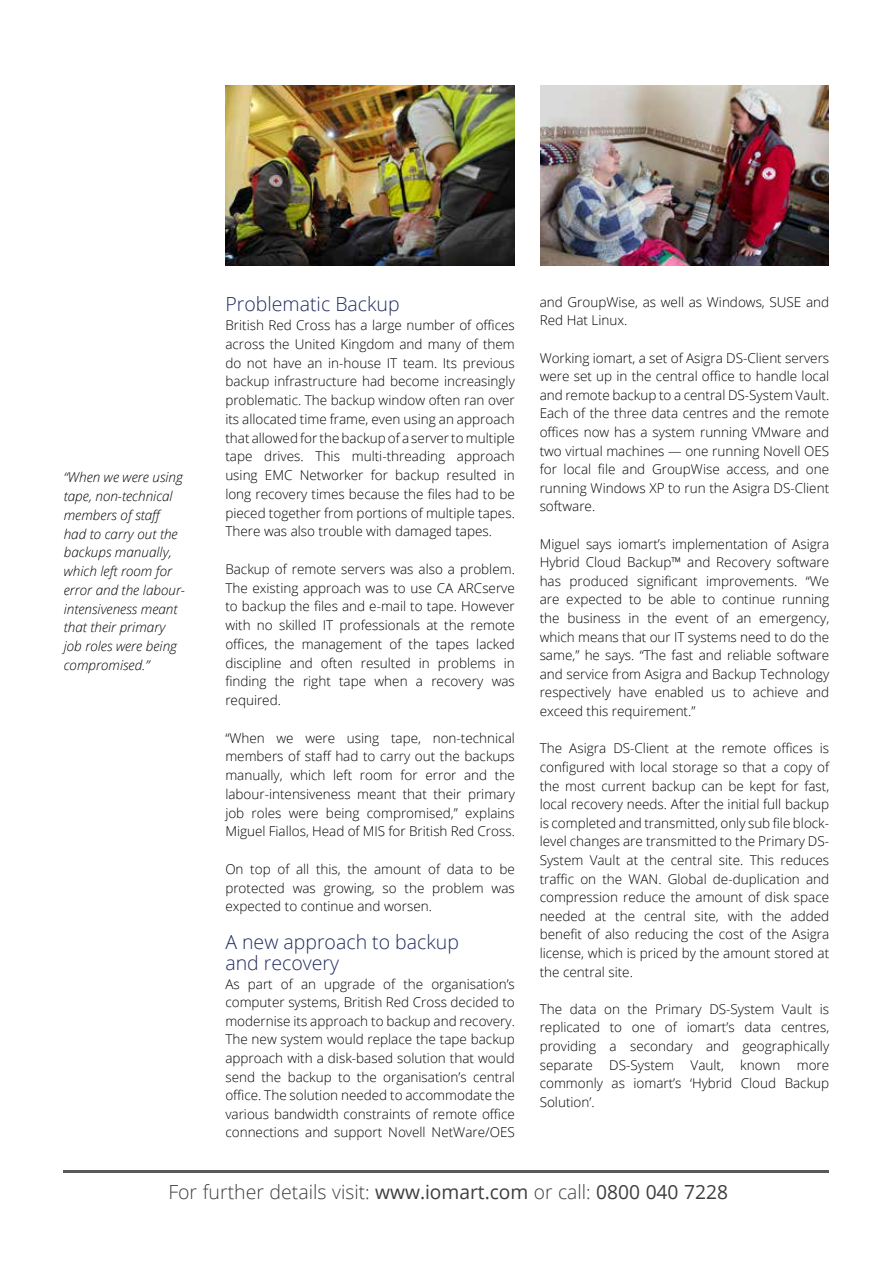
<style>
.page{position:relative;width:893px;height:1263px;background:#fff}
.page>*{position:absolute;margin:0;border:0;box-sizing:border-box;transform-origin:0 0}
.t1{font:300 19.5px "Open Sans";color:#3e3e3e}
.t2{font:300 19.5px/21px "Open Sans";color:#1f2b5f}
.t3{font:300 13.5px/18.6px "Open Sans";color:#000;text-align:justify}
.t4{font:italic 300 13.5px/18.8px "Open Sans";color:#000}
.s1{font-weight:400}
</style>
<div class="page">
<img style="left:225px;top:85px;width:289px;height:181px">
<img style="left:540px;top:85px;width:289px;height:181px">
<hr style="left:64px;top:1170px;width:765px;height:2px;background:#58595b">
<p class="t4" style="left:64px;top:468px;width:123px">“When we were using tape, non-technical members of staff had to carry out the backups manually, which left room for error and the labour&shy;intensiveness meant that their primary job roles were being compromised.”</p>
<h1 class="t2" style="left:225px;top:293px;width:176px">Problematic Backup</h1>
<p class="t3" style="left:225px;top:315px;width:291px">British Red Cross has a large number of offices across the United Kingdom and many of them do not have an in-house IT team. Its previous backup infrastructure had become increasingly problematic. The backup window often ran over its allocated time frame, even using an approach that allowed for the backup of a server to multiple tape drives. This multi-threading approach using EMC Networker for backup resulted in long recovery times because the files had to be pieced together from portions of multiple tapes.<br>There was also trouble with damaged tapes.</p>
<p class="t3" style="left:225px;top:559px;width:291px">Backup of remote servers was also a problem.<br>The existing approach was to use CA ARCserve to backup the files and e-mail to tape. However with no skilled IT professionals at the remote offices, the management of the tapes lacked discipline and often resulted in problems in finding the right tape when a recovery was required.</p>
<p class="t3" style="left:225px;top:728px;width:291px">“When we were using tape, non-technical members of staff had to carry out the backups manually, which left room for error and the labour-intensiveness meant that their primary job roles were being compromised,” explains Miguel Fiallos, Head of MIS for British Red Cross.</p>
<p class="t3" style="left:225px;top:859px;width:291px">On top of all this, the amount of data to be protected was growing, so the problem was expected to continue and worsen.</p>
<h1 class="t2" style="left:225px;top:931px;width:235px">A new approach to backup and recovery</h1>
<p class="t3" style="left:225px;top:974px;width:291px">As part of an upgrade of the organisation’s computer systems, British Red Cross decided to modernise its approach to backup and recovery.<br>The new system would replace the tape backup approach with a disk-based solution that would send the backup to the organisation’s central office. The solution needed to accommodate the various bandwidth constraints of remote office connections and support Novell NetWare/OES</p>
<p class="t3" style="left:540px;top:292px;width:291px">and GroupWise, as well as Windows, SUSE and<br>Red Hat Linux.</p>
<p class="t3" style="left:540px;top:348px;width:291px">Working iomart, a set of Asigra DS-Client servers were set up in the central office to handle local and remote backup to a central DS-System Vault.<br>Each of the three data centres and the remote offices now has a system running VMware and two virtual machines — one running Novell OES for local file and GroupWise access, and one running Windows XP to run the Asigra DS-Client software.</p>
<p class="t3" style="left:540px;top:534px;width:291px">Miguel says iomart’s implementation of Asigra Hybrid Cloud Backup™ and Recovery software has produced significant improvements. “We are expected to be able to continue running the business in the event of an emergency, which means that our IT systems need to do the same,” he says. “The fast and reliable software and service from Asigra and Backup Technology respectively have enabled us to achieve and exceed this requirement.”</p>
<p class="t3" style="left:540px;top:739px;width:291px">The Asigra DS-Client at the remote offices is configured with local storage so that a copy of the most current backup can be kept for fast, local recovery needs. After the initial full backup is completed and transmitted, only sub file block&shy;level changes are transmitted to the Primary DS-System Vault at the central site. This reduces traffic on the WAN. Global de-duplication and compression reduce the amount of disk space needed at the central site, with the added benefit of also reducing the cost of the Asigra license, which is priced by the amount stored at the central site.</p>
<p class="t3" style="left:540px;top:999px;width:291px">The data on the Primary DS-System Vault is replicated to one of iomart’s data centres, providing a secondary and geographically separate DS-System Vault, known more commonly as iomart’s ‘Hybrid Cloud Backup Solution’.</p>
<h1 class="t1" style="left:168px;top:1178px;width:561px">For further details visit: <span class="s1">www.iomart.com</span> or call: <span class="s1">0800 040 7228</span></h1>
</div>
